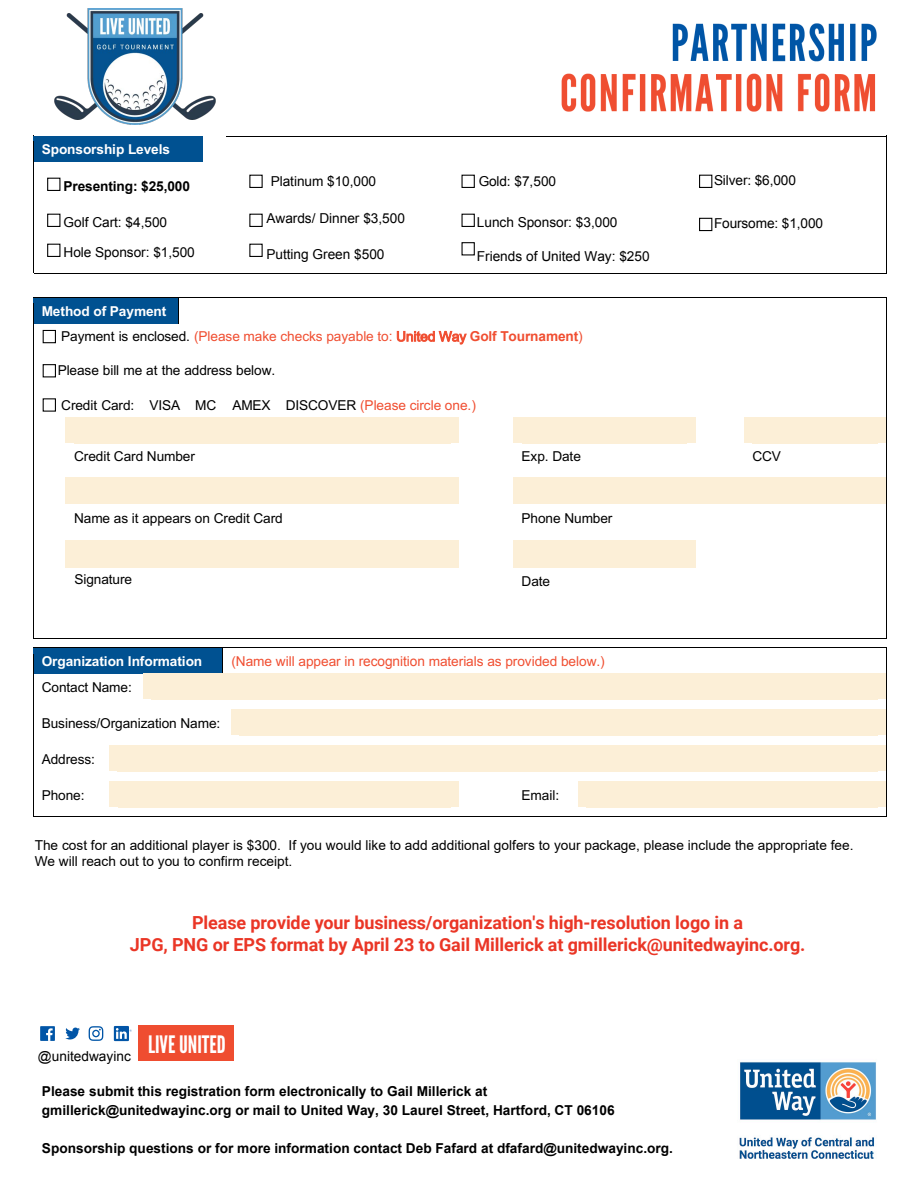
<style>
.page{position:relative;width:918px;height:1188px;background:#fff}
.page>*{position:absolute;margin:0;border:0;box-sizing:border-box;transform-origin:0 0}
.t1{font:700 18px/21.6px "Roboto";letter-spacing:-.005em;color:#ea3626;text-align:center}
.t2{font:13.65px/16.4px "Arial";letter-spacing:-.005em;color:#000}
.t3{font:700 13.65px/19px "Arial";color:#000}
.t4{font:13.65px/30px "Arial";letter-spacing:-.005em;color:#000}
.t5{font:13.65px/25.2px "Arial";letter-spacing:-.005em;color:#f04e31}
.t6{font:700 13.65px "Arial";letter-spacing:-.005em;color:#fff}
.s1{font-style:inherit}
.s2{color:#fff}
.s3{font-weight:700;color:#fff}
.s4{color:#000}
.s5{font-weight:700}
.s6{color:#f04e31}
</style>
<div class="page">
<img style="left:739px;top:1062px;width:137px;height:97px">
<img style="left:561px;top:23px;width:316px;height:89px">
<div style="left:33px;top:136px;width:170px;height:26px;background:#005191"></div>
<hr style="left:226px;top:136px;width:660px;height:1px;background:#000">
<div style="left:47px;top:178px;width:13px;height:13px;border:1px solid #000"></div>
<div style="left:249px;top:175px;width:14px;height:13px;border:1px solid #000"></div>
<div style="left:462px;top:175px;width:13px;height:13px;border:1px solid #000"></div>
<div style="left:699px;top:175px;width:13px;height:13px;border:1px solid #000"></div>
<hr style="left:33px;top:151px;width:1px;height:82px;background:#000">
<svg style="left:886px;top:136px;width:1px;height:89px"></svg>
<hr style="left:33px;top:228px;width:1px;height:45px;background:#000">
<hr style="left:886px;top:225px;width:1px;height:48px;background:#000">
<hr style="left:34px;top:273px;width:852px;height:1px;background:#000">
<div style="left:33px;top:298px;width:146px;height:26px;background:#005191"></div>
<hr style="left:34px;top:297px;width:145px;height:1px;background:#000">
<hr style="left:179px;top:297px;width:146px;height:1px;background:#000">
<hr style="left:326px;top:297px;width:560px;height:1px;background:#000">
<div style="left:43px;top:330px;width:13px;height:13px;border:1px solid #000"></div>
<div style="left:43px;top:364px;width:13px;height:13px;border:1px solid #000"></div>
<div style="left:43px;top:398px;width:13px;height:14px;border:1px solid #000"></div>
<div style="left:66px;top:418px;width:393px;height:25px;background:#fcefd7"></div>
<div style="left:513px;top:418px;width:182px;height:25px;background:#fcefd7"></div>
<div style="left:744px;top:418px;width:142px;height:25px;background:#fcefd7"></div>
<div style="left:66px;top:477px;width:393px;height:27px;background:#fcefd7"></div>
<div style="left:513px;top:477px;width:373px;height:27px;background:#fcefd7"></div>
<div style="left:66px;top:540px;width:393px;height:28px;background:#fcefd7"></div>
<div style="left:513px;top:540px;width:182px;height:28px;background:#fcefd7"></div>
<svg style="left:33px;top:297px;width:1px;height:342px"></svg>
<hr style="left:34px;top:638px;width:852px;height:1px;background:#000">
<svg style="left:886px;top:297px;width:1px;height:342px"></svg>
<div style="left:33px;top:648px;width:190px;height:26px;background:#005191"></div>
<hr style="left:223px;top:648px;width:663px;height:1px;background:#000">
<svg style="left:222px;top:648px;width:1px;height:26px"></svg>
<div style="left:152px;top:679px;width:726px;height:20px;background:#fcefd7"></div>
<div style="left:143px;top:674px;width:79px;height:5px;background:#fcefd7"></div>
<div style="left:222px;top:674px;width:664px;height:5px;background:#fcefd7"></div>
<div style="left:239px;top:715px;width:639px;height:20px;background:#fcefd7"></div>
<div style="left:231px;top:710px;width:655px;height:5px;background:#fcefd7"></div>
<div style="left:118px;top:751px;width:760px;height:20px;background:#fcefd7"></div>
<div style="left:109px;top:746px;width:777px;height:5px;background:#fcefd7"></div>
<div style="left:109px;top:782px;width:350px;height:25px;background:#fcefd7"></div>
<div style="left:578px;top:782px;width:308px;height:25px;background:#fcefd7"></div>
<svg style="left:33px;top:654px;width:1px;height:163px"></svg>
<hr style="left:34px;top:816px;width:852px;height:1px;background:#000">
<svg style="left:886px;top:648px;width:1px;height:169px"></svg>
<img style="left:55px;top:9px;width:160px;height:115px">
<div style="left:47px;top:214px;width:13px;height:13px;border:1px solid #000"></div>
<div style="left:249px;top:214px;width:14px;height:13px;border:1px solid #000"></div>
<div style="left:462px;top:214px;width:13px;height:13px;border:1px solid #000"></div>
<div style="left:47px;top:244px;width:13px;height:13px;border:1px solid #000"></div>
<div style="left:249px;top:244px;width:14px;height:13px;border:1px solid #000"></div>
<div style="left:462px;top:242px;width:13px;height:13px;border:1px solid #000"></div>
<svg style="left:114px;top:1026px;width:18px;height:15px"></svg>
<svg style="left:89px;top:1026px;width:14px;height:15px"></svg>
<svg style="left:65px;top:1028px;width:15px;height:12px"></svg>
<div style="left:40px;top:1026px;width:15px;height:15px;background:#0155a7"></div>
<svg style="left:46px;top:1028px;width:7px;height:13px"></svg>
<div style="left:139px;top:1026px;width:95px;height:35px;background:#ef4d30"></div>
<div style="left:699px;top:218px;width:13px;height:13px;border:1px solid #000"></div>
<p class="t6" style="left:42px;top:142px;width:130px">Sponsorship Levels</p>
<p class="t3" style="left:64px;top:178px;width:128px">Presenting: $25,000</p>
<p class="t4" style="left:64px;top:208px;width:133px">Golf Cart: $4,500<br>Hole Sponsor: $1,500</p>
<p class="t4" style="left:271px;top:167px;width:107px">Platinum <span class="s1">$</span>10<span class="s1">,000</span></p>
<p class="t4" style="left:266px;top:203px;width:140px">Awards/ Dinner $3,500</p>
<p class="t4" style="left:266px;top:240px;width:120px">Putting Green $500</p>
<p class="t4" style="left:479px;top:167px;width:79px">Gold<span class="s1">: $</span>7,5<span class="s1">00</span></p>
<p class="t4" style="left:477px;top:207px;width:142px">Lunch Sponsor: $3,000</p>
<p class="t4" style="left:477px;top:241px;width:174px">Friends of United Way: $250</p>
<p class="t4" style="left:714px;top:166px;width:83px">Silver<span class="s1">:</span><span class="s2">.</span>$6,000</p>
<p class="t4" style="left:714px;top:209px;width:111px">Foursome:<span class="s2">:</span>$1,000</p>
<p class="t5" style="left:61px;top:299px;width:523px;text-indent:-20px"><span class="s3">Method of Payment<br></span><span class="s4">Payment is enclosed.</span> (Please make checks payable to<span class="s1">:</span> United Way <span class="s5">Golf Tournament</span>)</p>
<p class="t2" style="left:58px;top:363px;width:219px">Please bill me at the address below.</p>
<p class="t2" style="left:61px;top:397px;width:416px">Credit Card: VISA MC AMEX DISCOVER <span class="s6">(Please circle one.)</span></p>
<p class="t2" style="left:74px;top:448px;width:122px">Credit Card Number</p>
<p class="t2" style="left:522px;top:448px;width:61px">Exp. Date</p>
<p class="t2" style="left:752px;top:448px;width:30px">CCV</p>
<p class="t2" style="left:74px;top:511px;width:210px">Name as it appears on Credit Card</p>
<p class="t2" style="left:522px;top:511px;width:92px">Phone Number</p>
<p class="t2" style="left:75px;top:571px;width:59px">Signature</p>
<p class="t2" style="left:522px;top:574px;width:30px">Date</p>
<p class="t6" style="left:42px;top:654px;width:162px">Organization Information</p>
<p class="t5" style="left:231px;top:649px;width:375px"><span class="s1">(</span>Name will appear in <span class="s1">recognition</span> materials as provided below.)</p>
<p class="t2" style="left:42px;top:679px;width:92px">Contact Name:</p>
<p class="t2" style="left:42px;top:715px;width:180px">Business/Organization Name:</p>
<p class="t2" style="left:42px;top:751px;width:55px">Address:</p>
<p class="t2" style="left:42px;top:787px;width:44px">Phone:</p>
<p class="t2" style="left:522px;top:787px;width:39px">Email:</p>
<p class="t2" style="left:35px;top:837px;width:820px">The cost for an additional player is $<span class="s1">30</span>0. If you would like to add additional golfers to your package, please include the appropriate fee.<br>We will reach out to you to confirm receipt.</p>
<h1 class="t1" style="left:130px;top:911px;width:677px">Please provide your business/organization's high-resolution logo in a<br>JPG, PNG or EPS format by April 23 to Gail Millerick at gmillerick@unitedwayinc.org.</h1>
<p class="t4" style="left:38px;top:1041px;width:189px">@unitedwayinc <sup>LIVE</sup> <sup>UNITED</sup></p>
<p class="t3" style="left:42px;top:1082px;width:574px">Please submit this registration form electronically to Gail Millerick at gmillerick@unitedwayinc.org or mail to United Way, 30 Laurel Street, Hartford, CT 06106</p>
<p class="t3" style="left:42px;top:1139px;width:633px">Sponsorship questions or for more information contact <span class="s1">Deb Fafard</span> at <span class="s1">dfafard</span>@unitedwayinc.org.</p>
</div>
